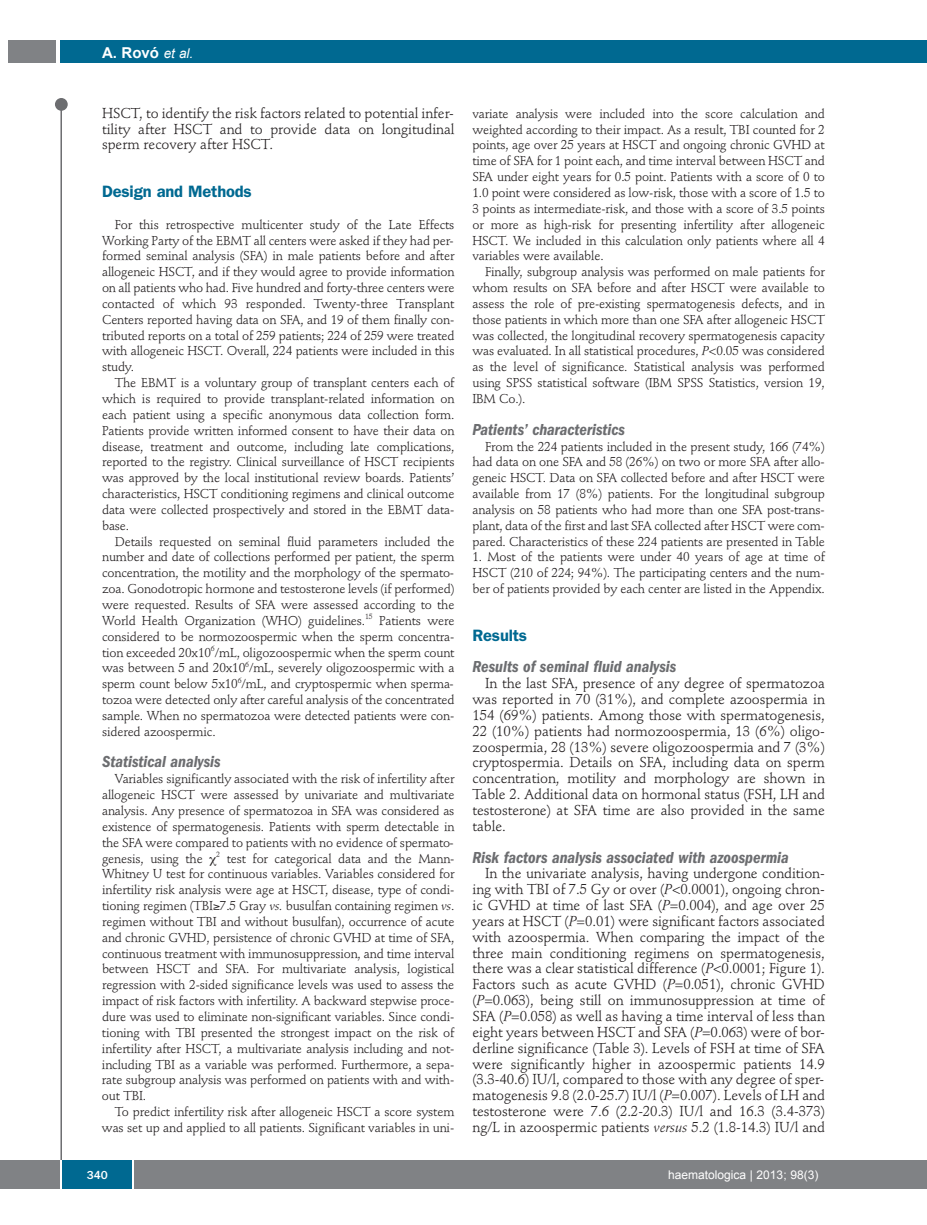
<style>
.page{position:relative;width:927px;height:1225px;background:#fff}
.page>*{position:absolute;margin:0;border:0;box-sizing:border-box;transform-origin:0 0}
.t1{font:italic 600 condensed 16.5px "Franklin Gothic";color:#6c6d70}
.t2{font:600 16.5px "Franklin Gothic";letter-spacing:-.01em;color:#006991}
.t3{font:700 15px "Arial";color:#fff}
.t4{font:14.25px/15.9px "Stempel Schneidler";letter-spacing:-.005em;color:#231f20;text-align:justify}
.t5{font:12.75px/15.9px "Stempel Schneidler";letter-spacing:-.015em;color:#231f20;text-align:justify}
.t6{font:12px "Arial";color:#fff}
.t7{font:500 12px "Franklin Gothic";color:#fff}
.s1{font-weight:400;font-style:italic;font-size:13.5px}
.s2{font-style:italic}
</style>
<div class="page">
<div style="left:911px;top:40px;width:16px;height:22px;background:#006991"></div>
<div style="left:910px;top:1160px;width:17px;height:28px;background:#808285"></div>
<div style="left:55px;top:98px;width:13px;height:13px;background:#6c6d70;border-radius:50%"></div>
<hr style="left:60px;top:101px;width:2px;height:1061px;background:#6c6d70">
<div style="left:60px;top:40px;width:852px;height:22px;background:#006991"></div>
<div style="left:9px;top:40px;width:47px;height:22px;background:#808285"></div>
<div style="left:0;top:1160px;width:911px;height:28px;background:#808285"></div>
<div style="left:62px;top:1160px;width:71px;height:28px;background:#006991"></div>
<hr style="left:60px;top:1160px;width:2px;height:28px;background:#fff">
<svg style="left:133px;top:1160px;width:1px;height:28px"></svg>
<p class="t3" style="left:102px;top:44px;width:93px">A. Rovó <span class="s1">et al.</span></p>
<p class="t4" style="left:102px;top:106px;width:354px">HSCT, to identify the risk factors related to potential infer&shy;tility after HSCT and to provide data on longitudinal sperm recovery after HSCT.</p>
<p class="t2" style="left:102px;top:186px;width:151px">Design and Methods</p>
<p class="t5" style="left:102px;top:217px;width:354px;text-indent:13px">For this retrospective multicenter study of the Late Effects Working Party of the EBMT all centers were asked if they had per&shy;formed seminal analysis (SFA) in male patients before and after allogeneic HSCT, and if they would agree to provide information on all patients who had. Five hundred and forty-three centers were contacted of which 93 responded. Twenty-three Transplant Centers reported having data on SFA, and 19 of them finally con&shy;tributed reports on a total of 259 patients; 224 of 259 were treated with allogeneic HSCT. Overall, 224 patients were included in this study.</p>
<p class="t5" style="left:102px;top:376px;width:354px;text-indent:13px">The EBMT is a voluntary group of transplant centers each of which is required to provide transplant-related information on each patient using a specific anonymous data collection form.<br>Patients provide written informed consent to have their data on disease, treatment and outcome, including late complications, reported to the registry. Clinical surveillance of HSCT recipients was approved by the local institutional review boards. Patients’ characteristics, HSCT conditioning regimens and clinical outcome data were collected prospectively and stored in the EBMT data&shy;base.</p>
<p class="t5" style="left:102px;top:534px;width:354px;text-indent:13px">Details requested on seminal fluid parameters included the number and date of collections performed per patient, the sperm concentration, the motility and the morphology of the spermato&shy;zoa. Gonodotropic hormone and testosterone levels (if performed) were requested. Results of SFA were assessed according to the World Health Organization (WHO) guidelines.<sup>15</sup> Patients were considered to be normozoospermic when the sperm concentra&shy;tion exceeded 20x10<sup>6</sup>/mL, oligozoospermic when the sperm count was between 5 and 20x10<sup>6</sup>/mL, severely oligozoospermic with a sperm count below 5x10<sup>6</sup>/mL, and cryptospermic when sperma&shy;tozoa were detected only after careful analysis of the concentrated sample. When no spermatozoa were detected patients were con&shy;sidered azoospermic.</p>
<p class="t1" style="left:102px;top:756px;width:120px">Statistical analysis</p>
<p class="t5" style="left:102px;top:772px;width:354px;text-indent:13px">Variables significantly associated with the risk of infertility after allogeneic HSCT were assessed by univariate and multivariate analysis. Any presence of spermatozoa in SFA was considered as existence of spermatogenesis. Patients with sperm detectable in the SFA were compared to patients with no evidence of spermato&shy;genesis, using the <sup>2</sup> test for categorical data and the Mann-Whitney U test for continuous variables. Variables considered for infertility risk analysis were age at HSCT, disease, type of condi&shy;tioning regimen (TBI≥7.5 Gray <span class="s2">vs.</span> busulfan containing regimen <span class="s2">vs</span>. regimen without TBI and without busulfan), occurrence of acute and chronic GVHD, persistence of chronic GVHD at time of SFA, continuous treatment with immunosuppression, and time interval between HSCT and SFA. For multivariate analysis, logistical regression with 2-sided significance levels was used to assess the impact of risk factors with infertility. A backward stepwise proce&shy;dure was used to eliminate non-significant variables. Since condi&shy;tioning with TBI presented the strongest impact on the risk of infertility after HSCT, a multivariate analysis including and not&shy;including TBI as a variable was performed. Furthermore, a sepa&shy;rate subgroup analysis was performed on patients with and with&shy;out TBI.</p>
<p class="t5" style="left:102px;top:1105px;width:354px;text-align:right">To predict infertility risk after allogeneic HSCT a score system was set up and applied to all patients. Significant variables in uni-</p>
<p class="t5" style="left:472px;top:107px;width:354px">variate analysis were included into the score calculation and weighted according to their impact. As a result, TBI counted for 2 points, age over 25 years at HSCT and ongoing chronic GVHD at time of SFA for 1 point each, and time interval between HSCT and SFA under eight years for 0.5 point. Patients with a score of 0 to 1.0 point were considered as low-risk, those with a score of 1.5 to 3 points as intermediate-risk, and those with a score of 3.5 points or more as high-risk for presenting infertility after allogeneic HSCT. We included in this calculation only patients where all 4 variables were available.</p>
<p class="t5" style="left:472px;top:265px;width:354px;text-indent:13px">Finally, subgroup analysis was performed on male patients for whom results on SFA before and after HSCT were available to assess the role of pre-existing spermatogenesis defects, and in those patients in which more than one SFA after allogeneic HSCT was collected, the longitudinal recovery spermatogenesis capacity was evaluated. In all statistical procedures, <span class="s2">P</span>&lt;0.05 was considered as the level of significance. Statistical analysis was performed using SPSS statistical software (IBM SPSS Statistics, version 19, IBM Co.).</p>
<p class="t1" style="left:472px;top:423px;width:154px">Patients’ characteristics</p>
<p class="t5" style="left:472px;top:439px;width:354px;text-indent:13px">From the 224 patients included in the present study, 166 (74%) had data on one SFA and 58 (26%) on two or more SFA after allo&shy;geneic HSCT. Data on SFA collected before and after HSCT were available from 17 (8%) patients. For the longitudinal subgroup analysis on 58 patients who had more than one SFA post-trans&shy;plant, data of the first and last SFA collected after HSCT were com&shy;pared. Characteristics of these 224 patients are presented in Table</p>
<p class="t5" style="left:472px;top:550px;width:354px">1. Most of the patients were under 40 years of age at time of HSCT (210 of 224; 94%). The participating centers and the num&shy;ber of patients provided by each center are listed in the Appendix.</p>
<p class="t2" style="left:472px;top:629px;width:56px">Results</p>
<p class="t1" style="left:472px;top:661px;width:205px">Results of seminal fluid analysis</p>
<p class="t4" style="left:472px;top:677px;width:354px;text-indent:13px">In the last SFA, presence of any degree of spermatozoa was reported in 70 (31%), and complete azoospermia in 154 (69%) patients. Among those with spermatogenesis, 22 (10%) patients had normozoospermia, 13 (6%) oligo&shy;zoospermia, 28 (13%) severe oligozoospermia and 7 (3%) cryptospermia. Details on SFA, including data on sperm concentration, motility and morphology are shown in Table 2. Additional data on hormonal status (FSH, LH and testosterone) at SFA time are also provided in the same table.</p>
<p class="t1" style="left:472px;top:851px;width:318px">Risk factors analysis associated with azoospermia</p>
<p class="t4" style="left:472px;top:867px;width:354px;text-indent:13px">In the univariate analysis, having undergone condition&shy;ing with TBI of 7.5 Gy or over (<span class="s2">P</span>&lt;0.0001), ongoing chron&shy;ic GVHD at time of last SFA (<span class="s2">P</span>=0.004), and age over 25 years at HSCT (<span class="s2">P</span>=0.01) were significant factors associated with azoospermia. When comparing the impact of the three main conditioning regimens on spermatogenesis, there was a clear statistical difference (<span class="s2">P</span>&lt;0.0001; Figure 1).<br>Factors such as acute GVHD (<span class="s2">P</span>=0.051), chronic GVHD (<span class="s2">P</span>=0.063), being still on immunosuppression at time of SFA (<span class="s2">P</span>=0.058) as well as having a time interval of less than eight years between HSCT and SFA (<span class="s2">P</span>=0.063) were of bor&shy;derline significance (Table 3). Levels of FSH at time of SFA were significantly higher in azoospermic patients 14.9 (3.3-40.6) IU/l, compared to those with any degree of sper&shy;matogenesis 9.8 (2.0-25.7) IU/l (<span class="s2">P</span>=0.007). Levels of LH and testosterone were 7.6 (2.2-20.3) IU/l and 16.3 (3.4-373) ng/L in azoospermic patients <span class="s2">versus</span> 5.2 (1.8-14.3) IU/l and</p>
<p class="t7" style="left:87px;top:1171px;width:23px">340</p>
<p class="t6" style="left:668px;top:1168px;width:152px">haematologica | 2013; 98(3)</p>
</div>
